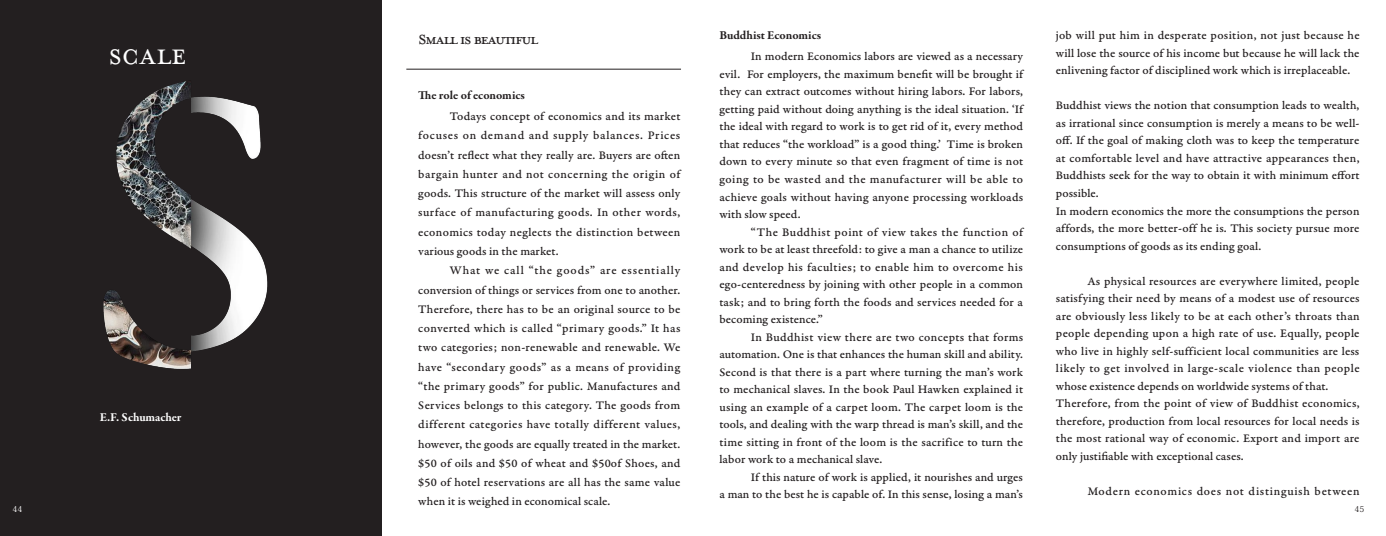
<style>
.page{position:relative;width:1386px;height:536px;background:#fff}
.page>*{position:absolute;margin:0;border:0;box-sizing:border-box;transform-origin:0 0}
.t1{font:33.25px "Mrs Eaves Small Caps OT";color:#fff}
.t2{font:21px "Mrs Eaves Petite Caps OT";letter-spacing:-.075em;color:#231f20}
.t3{font:12.25px/17.5px "Garamond Premr Pro Med Capt";letter-spacing:.005em;color:#231f20;text-align:justify}
.t4{font:12.25px "Garamond Premr Pro Med Capt";letter-spacing:.05em;color:#231f20}
.t5{font:700 12.25px "Garamond Premr Pro";letter-spacing:-.005em;color:#231f20}
.t6{font:700 12.25px "Garamond Premr Pro";letter-spacing:-.01em;color:#fff}
.t7{font:8.05px "Koz Min Pr 6 N";color:#fff}
.t8{font:8.05px "Koz Min Pr 6 N";color:#231f20}
</style>
<div class="page">
<div style="left:0;top:0;width:382px;height:536px;background:#231f20"></div>
<img style="left:103px;top:81px;width:165px;height:288px">
<hr style="left:406px;top:69px;width:275px;height:1px;background:#231f20">
<p class="t5" style="left:719px;top:28px;width:103px">Buddhist Economics</p>
<p class="t3" style="left:719px;top:48px;width:305px;text-indent:31px">In modern Economics labors are viewed as a necessary evil. For employers, the maximum benefit will be brought if they can extract outcomes without hiring labors. For labors, getting paid without doing anything is the ideal situation. ‘If the ideal with regard to work is to get rid of it, every method that reduces “the workload” is a good thing.’ Time is broken down to every minute so that even fragment of time is not going to be wasted and the manufacturer will be able to achieve goals without having anyone processing workloads with slow speed.</p>
<p class="t3" style="left:719px;top:223px;width:305px;text-indent:31px">“The Buddhist point of view takes the function of work to be at least threefold: to give a man a chance to utilize and develop his faculties; to enable him to overcome his ego-centeredness by joining with other people in a common task; and to bring forth the foods and services needed for a becoming existence.”</p>
<p class="t3" style="left:719px;top:328px;width:305px;text-indent:31px">In Buddhist view there are two concepts that forms automation. One is that enhances the human skill and ability.<br>Second is that there is a part where turning the man’s work to mechanical slaves. In the book Paul Hawken explained it using an example of a carpet loom. The carpet loom is the tools, and dealing with the warp thread is man’s skill, and the time sitting in front of the loom is the sacrifice to turn the labor work to a mechanical slave.</p>
<p class="t3" style="left:719px;top:468px;width:305px;text-align:right">If this nature of work is applied, it nourishes and urges<br>a man to the best he is capable of. In this sense, losing a man’s</p>
<p class="t3" style="left:1056px;top:27px;width:305px">job will put him in desperate position, not just because he will lose the source of his income but because he will lack the enlivening factor of disciplined work which is irreplaceable.</p>
<p class="t3" style="left:1056px;top:97px;width:305px">Buddhist views the notion that consumption leads to wealth, as irrational since consumption is merely a means to be well&shy;off. If the goal of making cloth was to keep the temperature at comfortable level and have attractive appearances then, Buddhists seek for the way to obtain it with minimum effort possible.</p>
<p class="t3" style="left:1056px;top:202px;width:305px">In modern economics the more the consumptions the person affords, the more better-off he is. This society pursue more consumptions of goods as its ending goal.</p>
<p class="t3" style="left:1056px;top:272px;width:305px;text-indent:31px">As physical resources are everywhere limited, people satisfying their need by means of a modest use of resources are obviously less likely to be at each other’s throats than people depending upon a high rate of use. Equally, people who live in highly self-sufficient local communities are less likely to get involved in large-scale violence than people whose existence depends on worldwide systems of that.</p>
<p class="t3" style="left:1056px;top:394px;width:305px">Therefore, from the point of view of Buddhist economics, therefore, production from local resources for local needs is the most rational way of economic. Export and import are only justifiable with exceptional cases.</p>
<p class="t4" style="left:1087px;top:483px;width:274px">Modern economics does not distinguish between</p>
<p class="t2" style="left:418px;top:27px;width:122px">Small is beautiful</p>
<p class="t1" style="left:108px;top:36px;width:80px">scale</p>
<p class="t5" style="left:418px;top:87px;width:108px">The role of economics</p>
<p class="t3" style="left:418px;top:107px;width:264px;line-height:19.2px;text-indent:31px">Todays concept of economics and its market focuses on demand and supply balances. Prices doesn’t reflect what they really are. Buyers are often bargain hunter and not concerning the origin of goods. This structure of the market will assess only surface of manufacturing goods. In other words, economics today neglects the distinction between various goods in the market.</p>
<p class="t3" style="left:418px;top:261px;width:264px;line-height:19.2px;text-indent:31px">What we call “the goods” are essentially conversion of things or services from one to another.<br>Therefore, there has to be an original source to be converted which is called “primary goods.” It has two categories; non-renewable and renewable. We have “secondary goods” as a means of providing “the primary goods” for public. Manufactures and Services belongs to this category. The goods from different categories have totally different values, however, the goods are equally treated in the market. $50 of oils and $50 of wheat and $50of Shoes, and $50 of hotel reservations are all has the same value when it is weighed in economical scale.</p>
<p class="t6" style="left:100px;top:409px;width:83px">E.F. Schumacher</p>
<p class="t7" style="left:13px;top:504px;width:11px">44</p>
<p class="t8" style="left:1354px;top:504px;width:11px">45</p>
</div>
